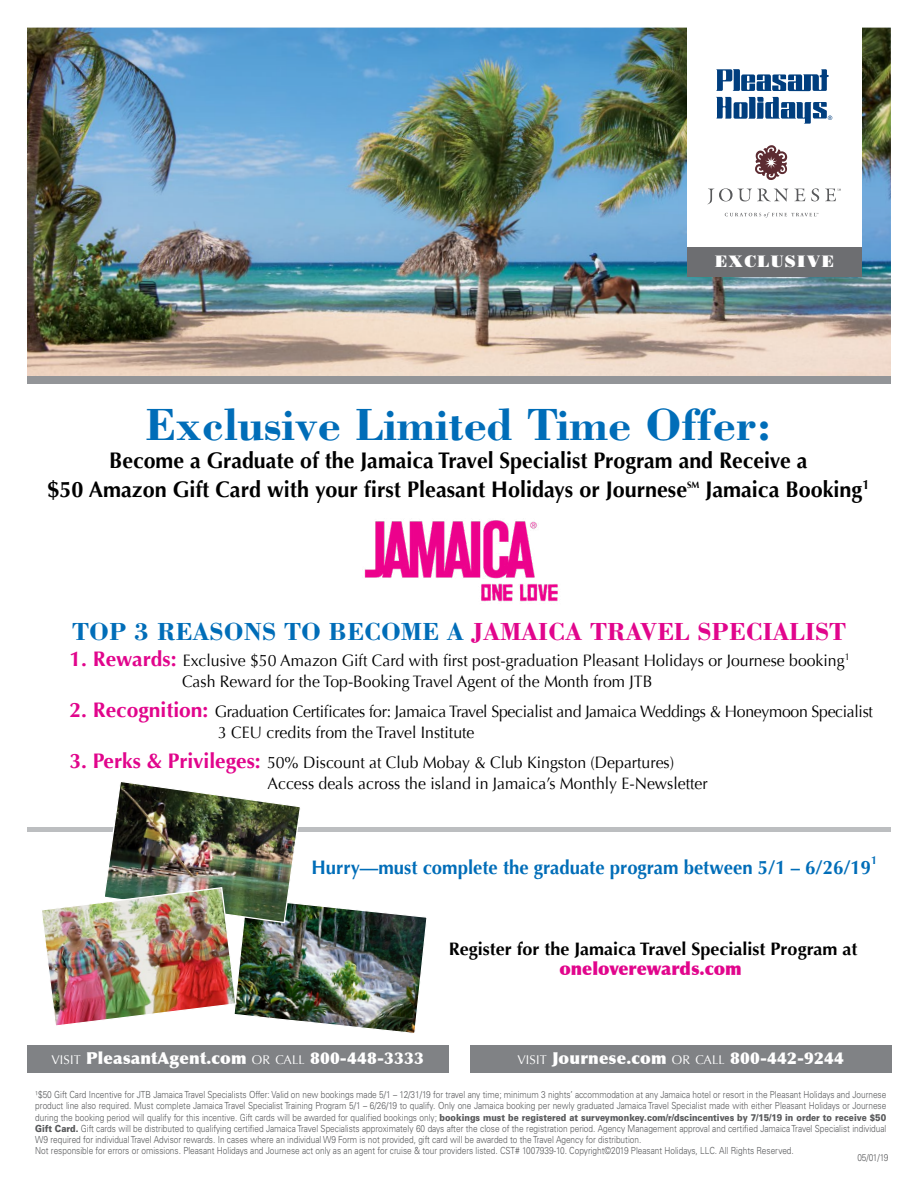
<style>
.page{position:relative;width:918px;height:1188px;background:#fff}
.page>*{position:absolute;margin:0;border:0;box-sizing:border-box;transform-origin:0 0}
.t1{font:700 46.5px "Bodoni Std";color:#006db8}
.t2{font:700 25.5px "Bodoni Std";color:#e1058c}
.t3{font:700 22.5px/28.5px "Optima";color:#000;scale:.95 1}
.t4{font:700 22.5px "Optima";color:#000;scale:.96 1}
.t5{font:700 19.5px "Optima";color:#006db8;scale:.95 1}
.t6{font:700 18px "Optima";color:#000}
.t7{font:900 18px "Optima";color:#e1058c}
.t8{font:16.5px/21px "Optima";color:#000;scale:.96 1}
.t9{font:16.5px/21px "Optima";letter-spacing:-.02em;color:#000;scale:.96 1}
.t10{font:900 16.5px "Optima";letter-spacing:.01em;color:#fff}
.t11{font:16.5px "Bodoni Std Poster";letter-spacing:.08em;color:#fff}
.t12{font:700 11.4px "Optima";color:#006db8;scale:.95 1}
.t13{font:300 9.75px/11.2px "Univers LT Std";color:#58595b;scale:.85 1}
.t14{font:700 9.15px "Optima";color:#000;scale:.96 1}
.s1{color:#006db8}
.s2{font-weight:700;font-size:21px;color:#e1058c}
.s3{font-weight:400;font-size:12.6px}
.s4{font-weight:900}
</style>
<div class="page">
<div style="left:27px;top:827px;width:864px;height:5px;background:#bcbec0"></div>
<img style="left:27px;top:28px;width:864px;height:348px">
<div style="left:687px;top:246px;width:175px;height:31px;background:#6d6e71"></div>
<div style="left:687px;top:27px;width:175px;height:219px;background:#fff"></div>
<div style="left:27px;top:1046px;width:421px;height:27px;background:#808285"></div>
<div style="left:470px;top:1046px;width:421px;height:27px;background:#808285"></div>
<svg style="left:716px;top:69px;width:113px;height:22px"></svg>
<svg style="left:716px;top:97px;width:116px;height:27px"></svg>
<svg style="left:708px;top:188px;width:80px;height:16px"></svg>
<svg style="left:794px;top:189px;width:11px;height:12px"></svg>
<svg style="left:811px;top:188px;width:8px;height:13px"></svg>
<svg style="left:755px;top:145px;width:32px;height:35px"></svg>
<svg style="left:825px;top:189px;width:16px;height:12px"></svg>
<svg style="left:725px;top:213px;width:93px;height:5px"></svg>
<div style="left:27px;top:376px;width:864px;height:7px;background:#939598"></div>
<img style="left:364px;top:520px;width:194px;height:82px">
<img style="left:42px;top:782px;width:385px;height:251px">
<h3 class="t11" style="left:715px;top:251px;width:120px">EXCLUSIVE</h3>
<h1 class="t1" style="left:145px;top:395px;width:629px">Exclusive Limited Time Offer:</h1>
<h3 class="t3" style="left:47px;top:447px;width:802px;text-indent:62px">Become a Graduate of the Jamaica Travel Specialist Program and Receive a $50 Amazon Gift Card with your first Pleasant Holidays or Journese</h3>
<p class="t14" style="left:687px;top:479px;width:14px">sm</p>
<h3 class="t4" style="left:705px;top:476px;width:172px">Jamaica Booking<sup>1</sup></h3>
<h2 class="t2" style="left:72px;top:616px;width:776px"><span class="s1">TOP 3 REASONS TO BECOME A</span> JAMAICA TRAVEL SPECIALIST</h2>
<h3 class="t8" style="left:182px;top:650px;width:697px;text-indent:-112px"><span class="s2">1. Rewards:</span> Exclusive $50 Amazon Gift Card with first post-graduation Pleasant Holidays or Journese booking<sup>1<br></sup>Cash Reward for the Top-Booking Travel Agent of the Month from JTB</h3>
<h3 class="t9" style="left:218px;top:701px;width:684px;text-indent:-148px"><span class="s2">2. Recognition:</span> Graduation Certificates for: Jamaica Travel Specialist and Jamaica Weddings &amp; Honeymoon Specialist<br>3 CEU credits from the Travel Institute</h3>
<h3 class="t8" style="left:268px;top:752px;width:460px;text-indent:-198px"><span class="s2">3. Perks &amp; Privileges:</span> 50% Discount at Club Mobay &amp; Club Kingston (Departures)<br>Access deals across the island in Jamaica’s Monthly E-Newsletter</h3>
<h3 class="t5" style="left:312px;top:856px;width:591px">Hurry—must complete the graduate program between 5/1 – 6/26/19</h3>
<p class="t12" style="left:871px;top:854px;width:8px">1</p>
<h3 class="t6" style="left:449px;top:939px;width:410px">Register for the Jamaica Travel Specialist Program at</h3>
<h3 class="t7" style="left:559px;top:957px;width:184px">oneloverewards.com</h3>
<h3 class="t10" style="left:51px;top:1049px;width:374px"><span class="s3">VISIT</span> PleasantAgent.com <span class="s3">OR CALL</span> 800-448-3333</h3>
<h3 class="t10" style="left:517px;top:1049px;width:328px"><span class="s3">VISIT</span> Journese.com <span class="s3">OR CALL</span> 800-442-9244</h3>
<p class="t13" style="left:35px;top:1089px;width:1003px">1$50 Gift Card Incentive for JTB Jamaica Travel Specialists Offer: Valid on new bookings made 5/1 – 12/31/19 for travel any time; minimum 3 nights’ accommodation at any Jamaica hotel or resort in the Pleasant Holidays and Journese product line also required. Must complete Jamaica Travel Specialist Training Program 5/1 – 6/26/19 to qualify. Only one Jamaica booking per newly graduated Jamaica Travel Specialist made with either Pleasant Holidays or Journese during the booking period will qualify for this incentive. Gift cards will be awarded for qualified bookings only; <span class="s4">bookings must be registered at surveymonkey.com/r/dscincentives by 7/15/19 in order to receive $50<br>Gift Card.</span> Gift cards will be distributed to qualifying certified Jamaica Travel Specialists approximately 60 days after the close of the registration period. Agency Management approval and certified Jamaica Travel Specialist individual W9 required for individual Travel Advisor rewards. In cases where an individual W9 Form is not provided, gift card will be awarded to the Travel Agency for distribution.<br>Not responsible for errors or omissions. Pleasant Holidays and Journese act only as an agent for cruise &amp; tour providers listed. CST# 1007939-10. Copyright©2019 Pleasant Holidays, LLC. All Rights Reserved.</p>
<p class="t13" style="left:857px;top:1152px;width:38px">05/01/19</p>
</div>
